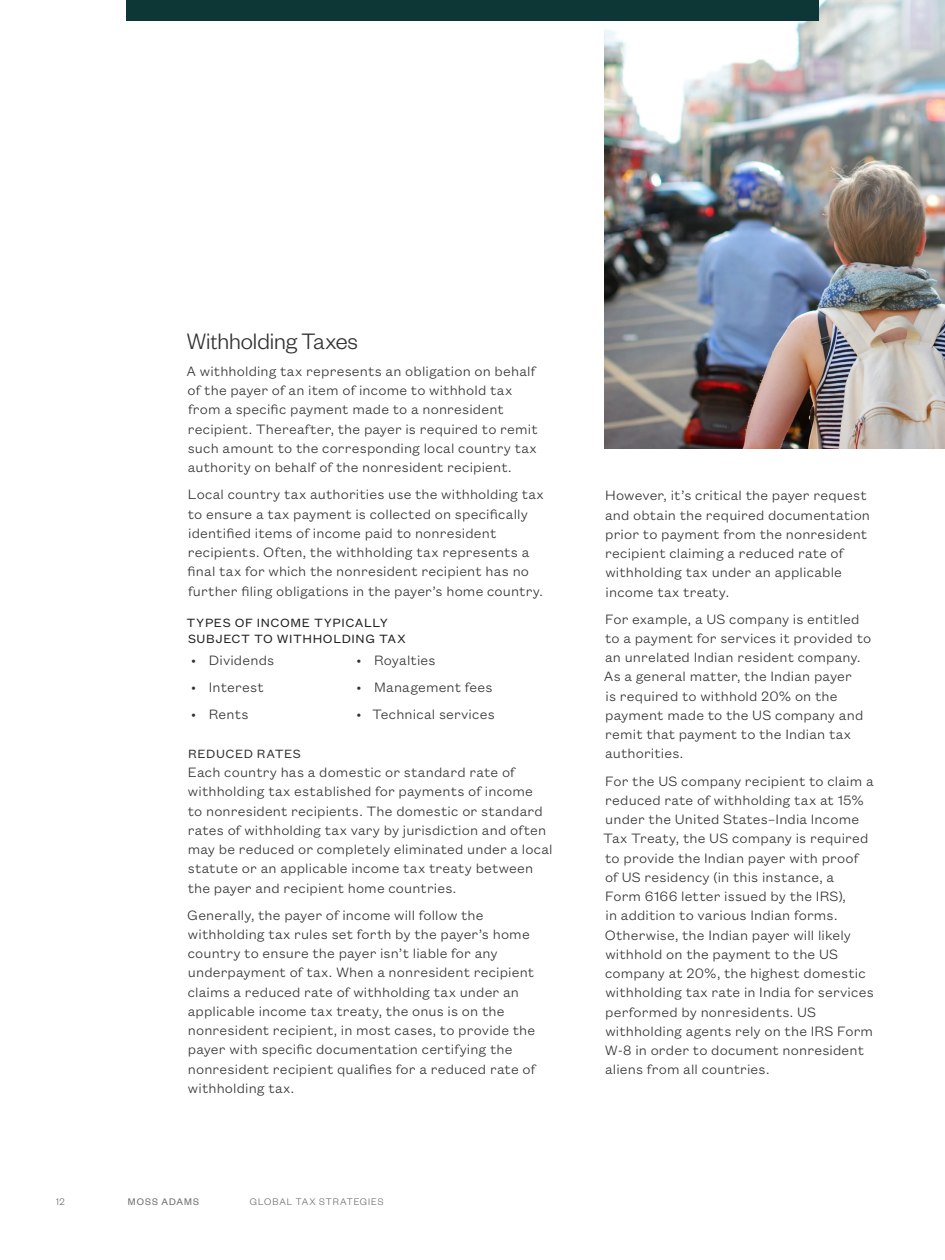
<style>
.page{position:relative;width:945px;height:1260px;background:#fff}
.page>*{position:absolute;margin:0;border:0;box-sizing:border-box;transform-origin:0 0}
.H5__Left{font:300 24.5px "Founders Grotesk";letter-spacing:-.005em;color:#313232}
.BC__Left{font:300 14.88px/19.2px "Founders Grotesk Text";letter-spacing:.01em;color:#313232}
.H7__Left{font:13.12px/15.8px "Founders Grotesk Text";letter-spacing:.045em;color:#1d2120}
.H7__Left-2{font:13.12px "Founders Grotesk Text";letter-spacing:.04em;color:#313232}
.t1{font:300 10.5px "Founders Grotesk";letter-spacing:.09em;color:#6f6b6b}
.t2{font:10.5px "Founders Grotesk";letter-spacing:.1em;color:#6f6b6b}
</style>
<div class="page">
<img style="left:605px;top:0;width:340px;height:449px">
<div style="left:126px;top:0;width:693px;height:21px;background:#0c3736"></div>
<p class="H5__Left" style="left:187px;top:326px;width:173px">Withholding Taxes</p>
<p class="BC__Left" style="left:187px;top:360px;width:353px">A withholding tax represents an obligation on behalf of the payer of an item of income to withhold tax from a specific payment made to a nonresident recipient. Thereafter, the payer is required to remit such amount to the corresponding local country tax authority on behalf of the nonresident recipient.</p>
<p class="BC__Left" style="left:188px;top:484px;width:358px">Local country tax authorities use the withholding tax to ensure a tax payment is collected on specifically identified items of income paid to nonresident recipients. Often, the withholding tax represents a final tax for which the nonresident recipient has no further filing obligations in the payer’s home country.</p>
<p class="H7__Left" style="left:187px;top:614px;width:221px">TYPES OF INCOME TYPICALLY<br>SUBJECT TO WITHHOLDING TAX</p>
<p class="BC__Left" style="left:191px;top:649px;width:85px">• Dividends</p>
<p class="BC__Left" style="left:191px;top:676px;width:74px">• Interest</p>
<p class="BC__Left" style="left:191px;top:703px;width:59px">• Rents</p>
<p class="BC__Left" style="left:356px;top:649px;width:81px">• Royalties</p>
<p class="BC__Left" style="left:356px;top:676px;width:138px">• Management fees</p>
<p class="BC__Left" style="left:356px;top:703px;width:140px">• Technical services</p>
<p class="H7__Left-2" style="left:188px;top:745px;width:114px">REDUCED RATES</p>
<p class="BC__Left" style="left:188px;top:762px;width:366px">Each country has a domestic or standard rate of withholding tax established for payments of income<br>to nonresident recipients. The domestic or standard rates of withholding tax vary by jurisdiction and often may be reduced or completely eliminated under a local statute or an applicable income tax treaty between the payer and recipient home countries.</p>
<p class="BC__Left" style="left:187px;top:904px;width:350px">Generally, the payer of income will follow the withholding tax rules set forth by the payer’s home country to ensure the payer isn’t liable for any underpayment of tax. When a nonresident recipient claims a reduced rate of withholding tax under an applicable income tax treaty, the onus is on the nonresident recipient, in most cases, to provide the payer with specific documentation certifying the nonresident recipient qualifies for a reduced rate of withholding tax.</p>
<p class="t1" style="left:56px;top:1195px;width:10px">12</p>
<p class="t2" style="left:128px;top:1195px;width:73px">MOSS ADAMS</p>
<p class="t1" style="left:250px;top:1195px;width:135px">GLOBAL TAX STRATEGIES</p>
<p class="BC__Left" style="left:605px;top:485px;width:267px">However, it’s critical the payer request and obtain the required documentation prior to payment from the nonresident recipient claiming a reduced rate of withholding tax under an applicable income tax treaty.</p>
<p class="BC__Left" style="left:604px;top:608px;width:269px">For example, a US company is entitled to a payment for services it provided to an unrelated Indian resident company.<br>As a general matter, the Indian payer<br>is required to withhold 20% on the payment made to the US company and remit that payment to the Indian tax authorities.</p>
<p class="BC__Left" style="left:603px;top:770px;width:272px">For the US company recipient to claim a reduced rate of withholding tax at 15% under the United States–India Income Tax Treaty, the US company is required to provide the Indian payer with proof<br>of US residency (in this instance, a<br>Form 6166 letter issued by the IRS),<br>in addition to various Indian forms.<br>Otherwise, the Indian payer will likely withhold on the payment to the US company at 20%, the highest domestic withholding tax rate in India for services performed by nonresidents. US withholding agents rely on the IRS Form W-8 in order to document nonresident aliens from all countries.</p>
</div>
